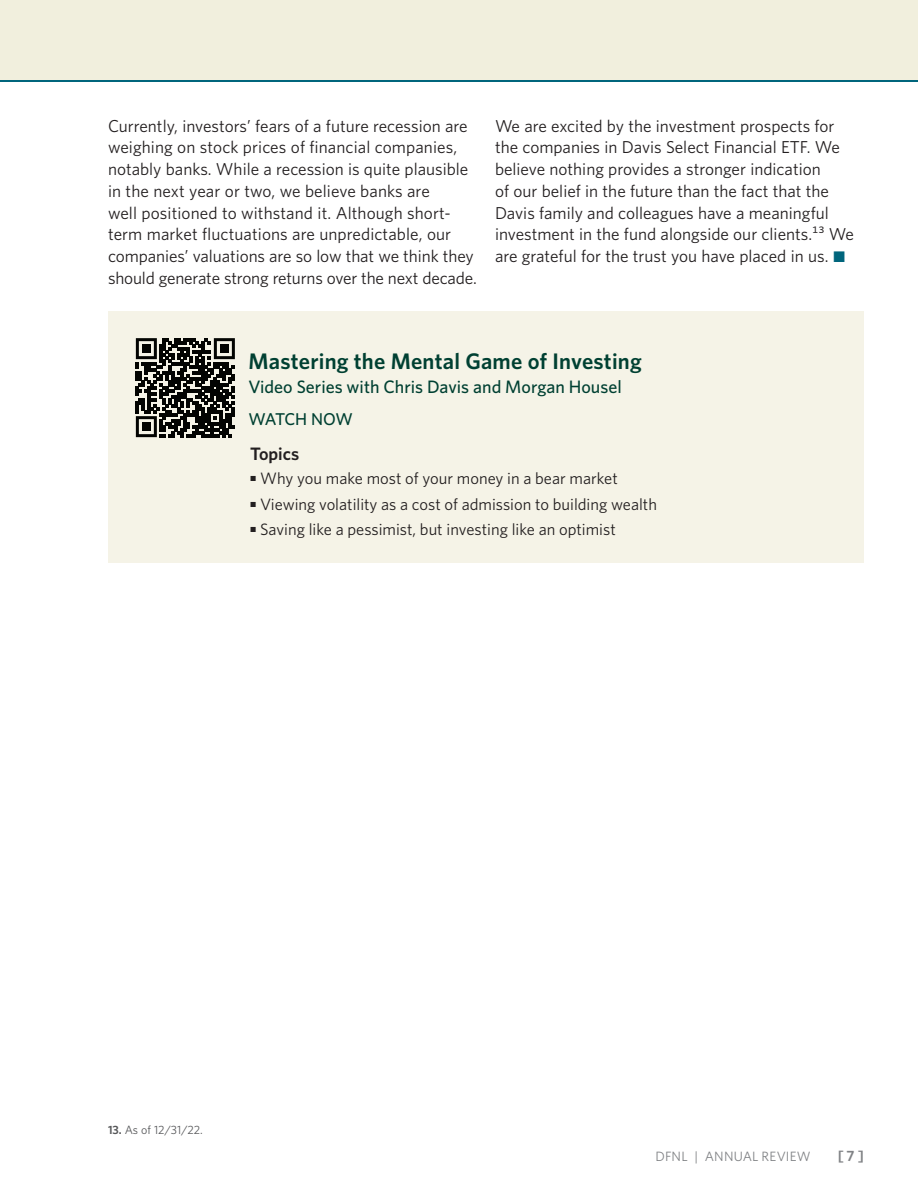
<style>
.page{position:relative;width:918px;height:1188px;background:#fff}
.page>*{position:absolute;margin:0;border:0;box-sizing:border-box;transform-origin:0 0}
.t1{font:600 22.5px "Whitney";letter-spacing:.01em;color:#004032}
.t2{font:500 18px "Whitney";color:#004032}
.t3{font:600 18px "Whitney";color:#231f20}
.t4{font:17.25px/21.8px "Whitney";color:#231f20}
.t5{font:500 17.1px "Whitney";letter-spacing:-.035em;color:#004032}
.t6{font:16.5px "Whitney";color:#231f20}
.t7{font:600 15px "Whitney";color:#808285}
.t8{font:13.5px "Whitney";letter-spacing:.01em;color:#808285}
.t9{font:12px "Whitney";color:#57585a}
.s1{font-family:"Mercury Text G1";color:#00657c}
.s2{font-weight:600}
</style>
<div class="page">
<div style="left:0;top:0;width:918px;height:80px;background:#f1efdd"></div>
<hr style="left:0;top:80px;width:918px;height:2px;background:#00657c">
<div style="left:108px;top:311px;width:756px;height:252px;background:#f5f3e7"></div>
<div style="left:130px;top:332px;width:111px;height:111px;background:linear-gradient(to right,#f5f3e7,#f5f3e7)"></div>
<svg style="left:136px;top:338px;width:99px;height:99px"></svg>
<div style="left:142px;top:344px;width:9px;height:9px;background:#040503"></div>
<div style="left:220px;top:344px;width:9px;height:9px;background:#040503"></div>
<div style="left:142px;top:422px;width:9px;height:9px;background:#040503"></div>
<p class="t4" style="left:108px;top:114px;width:370px">Currently, investors’ fears of a future recession are weighing on stock prices of financial companies, notably banks. While a recession is quite plausible in the next year or two, we believe banks are<br>well positioned to withstand it. Although short&shy;term market fluctuations are unpredictable, our companies’ valuations are so low that we think they should generate strong returns over the next decade.</p>
<p class="t4" style="left:495px;top:114px;width:360px">We are excited by the investment prospects for the companies in Davis Select Financial ETF. We believe nothing provides a stronger indication<br>of our belief in the future than the fact that the Davis family and colleagues have a meaningful investment in the fund alongside our clients.¹3 We are grateful for the trust you have placed in us. <span class="s1">•</span></p>
<p class="t1" style="left:249px;top:347px;width:395px">Mastering the Mental Game of Investing</p>
<h2 class="t2" style="left:249px;top:375px;width:375px">Video Series with Chris Davis and Morgan Housel</h2>
<p class="t5" style="left:249px;top:407px;width:106px">WATCH NOW</p>
<h2 class="t3" style="left:250px;top:441px;width:51px">Topics</h2>
<h2 class="t6" style="left:250px;top:467px;width:369px"><sup>•</sup> Why you make most of your money in a bear market</h2>
<h2 class="t6" style="left:250px;top:493px;width:408px"><sup>•</sup> Viewing volatility as a cost of admission to building wealth</h2>
<h2 class="t6" style="left:250px;top:518px;width:367px"><sup>•</sup> Saving like a pessimist, but investing like an optimist</h2>
<p class="t9" style="left:108px;top:1122px;width:96px"><span class="s2">13.</span> As of 12/31/22.</p>
<p class="t8" style="left:655px;top:1147px;width:157px">DFNL | ANNUAL REVIEW</p>
<p class="t7" style="left:838px;top:1146px;width:28px">[ 7 ]</p>
</div>
